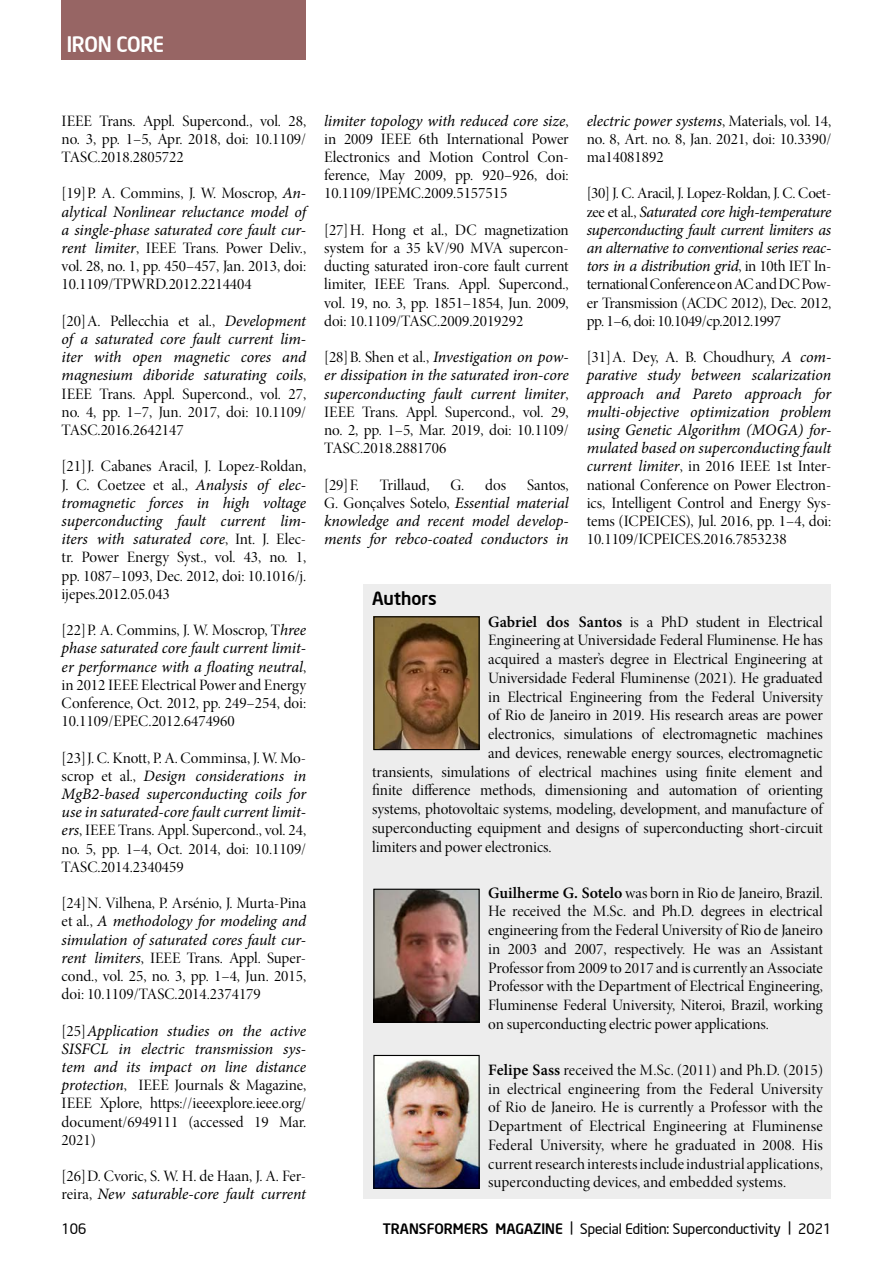
<style>
.page{position:relative;width:893px;height:1263px;background:#fff}
.page>*{position:absolute;margin:0;border:0;box-sizing:border-box;transform-origin:0 0}
.t1{font:500 21px "Neo Sans Intel";letter-spacing:-.02em;color:#fff}
.t2{font:500 18px "Neo Sans Intel";color:#000}
.t3{font:15.9px/18.1px "Minion Pro Disp";color:#000;text-align:justify}
.t4{font:italic 15.9px/18.1px "Minion Pro";letter-spacing:-.01em;color:#000;text-align:justify}
.t5{font:14.25px "Neo Sans Intel";color:#000}
.s1{font-family:"Minion Pro";font-style:italic}
.s2{font-family:"Minion Pro Disp";font-style:normal}
.s3{font-family:"Minion Pro";font-weight:600}
.s4{font-weight:500}
</style>
<div class="page">
<div style="left:364px;top:584px;width:467px;height:615px;background:#ededed"></div>
<img style="left:375px;top:618px;width:103px;height:130px">
<div style="left:373px;top:616px;width:107px;height:134px;border:1px solid #000"></div>
<img style="left:375px;top:891px;width:103px;height:129px">
<div style="left:373px;top:889px;width:107px;height:133px;border:1px solid #000"></div>
<img style="left:375px;top:1057px;width:103px;height:130px">
<div style="left:373px;top:1055px;width:107px;height:134px;border:1px solid #000"></div>
<div style="left:62px;top:0;width:244px;height:60px;background:#976564"></div>
<h1 class="t1" style="left:67px;top:31px;width:99px">IRON CORE</h1>
<p class="t3" style="left:62px;top:112px;width:246px">IEEE Trans. Appl. Supercond., vol. 28, no. 3, pp. 1–5, Apr. 2018, doi: 10.1109/ TASC.2018.2805722</p>
<p class="t3" style="left:62px;top:185px;width:246px">[19]P. A. Commins, J. W. Moscrop, <span class="s1">An-</span></p>
<p class="t4" style="left:62px;top:202px;width:246px">alytical Nonlinear reluctance model of a single-phase saturated core fault cur-</p>
<p class="t3" style="left:62px;top:239px;width:246px"><span class="s1">rent limiter</span>, IEEE Trans. Power Deliv., vol. 28, no. 1, pp. 450–457, Jan. 2013, doi:<br>10.1109/TPWRD.2012.2214404</p>
<p class="t3" style="left:62px;top:312px;width:246px">[20]A. Pellecchia et al., <span class="s1">Development</span></p>
<p class="t4" style="left:62px;top:330px;width:246px">of a saturated core fault current lim&shy;iter with open magnetic cores and magnesium diboride saturating coils<span class="s2">,</span></p>
<p class="t3" style="left:62px;top:385px;width:246px">IEEE Trans. Appl. Supercond., vol. 27, no. 4, pp. 1–7, Jun. 2017, doi: 10.1109/ TASC.2016.2642147</p>
<p class="t3" style="left:62px;top:458px;width:246px">[21]J. Cabanes Aracil, J. Lopez-Roldan,<br>J. C. Coetzee et al., <span class="s1">Analysis of elec-</span></p>
<p class="t4" style="left:62px;top:494px;width:246px">tromagnetic forces in high voltage superconducting fault current lim&shy;iters with saturated core<span class="s2">, Int. J. Elec-</span></p>
<p class="t3" style="left:62px;top:549px;width:246px">tr. Power Energy Syst., vol. 43, no. 1, pp. 1087–1093, Dec. 2012, doi: 10.1016/j. ijepes.2012.05.043</p>
<p class="t3" style="left:62px;top:621px;width:246px">[22]P. A. Commins, J. W. Moscrop, T<span class="s1">hree</span></p>
<p class="t4" style="left:62px;top:639px;width:246px">phase saturated core fault current limit&shy;er performance with a floating neutral<span class="s2">,</span></p>
<p class="t3" style="left:62px;top:676px;width:246px">in 2012 IEEE Electrical Power and Energy Conference, Oct. 2012, pp. 249–254, doi:<br>10.1109/EPEC.2012.6474960</p>
<p class="t3" style="left:62px;top:749px;width:246px">[23]J. C. Knott, P. A. Comminsa, J. W. Mo-</p>
<p class="t4" style="left:62px;top:767px;width:246px"><span class="s2">scrop et al.,</span> Design considerations in MgB2-based superconducting coils for use in saturated-core fault current limit-</p>
<p class="t3" style="left:62px;top:821px;width:246px"><span class="s1">ers</span>, IEEE Trans. Appl. Supercond., vol. 24, no. 5, pp. 1–4, Oct. 2014, doi: 10.1109/ TASC.2014.2340459</p>
<p class="t3" style="left:62px;top:894px;width:246px">[24]N. Vilhena, P. Arsénio, J. Murta-Pina</p>
<p class="t4" style="left:62px;top:912px;width:246px"><span class="s2">et al.,</span> A methodology for modeling and simulation of saturated cores fault cur-</p>
<p class="t3" style="left:62px;top:949px;width:246px"><span class="s1">rent limiters</span>, IEEE Trans. Appl. Super&shy;cond., vol. 25, no. 3, pp. 1–4, Jun. 2015, doi: 10.1109/TASC.2014.2374179</p>
<p class="t4" style="left:62px;top:1021px;width:246px"><span class="s2">[25]</span>Application studies on the active SISFCL in electric transmission sys&shy;tem and its impact on line distance</p>
<p class="t3" style="left:62px;top:1076px;width:246px"><span class="s1">protection</span>, IEEE Journals &amp; Magazine, IEEE Xplore, https://ieeexplore.ieee.org/ document/6949111 (accessed 19 Mar.<br>2021)</p>
<p class="t3" style="left:62px;top:1167px;width:246px">[26]D. Cvoric, S. W. H. de Haan, J. A. Fer-</p>
<p class="t4" style="left:62px;top:1185px;width:246px"><span class="s2">reira,</span> New saturable-core fault current</p>
<p class="t4" style="left:324px;top:112px;width:246px">limiter topology with reduced core size<span class="s2">,</span></p>
<p class="t3" style="left:324px;top:130px;width:246px">in 2009 IEEE 6th International Power Electronics and Motion Control Con&shy;ference, May 2009, pp. 920–926, doi:<br>10.1109/IPEMC.2009.5157515</p>
<p class="t3" style="left:324px;top:221px;width:246px">[27]H. Hong et al., DC magnetization system for a 35 kV/90 MVA supercon&shy;ducting saturated iron-core fault current limiter, IEEE Trans. Appl. Supercond., vol. 19, no. 3, pp. 1851–1854, Jun. 2009, doi: 10.1109/TASC.2009.2019292</p>
<p class="t4" style="left:324px;top:348px;width:246px"><span class="s2">[28]B. Shen et al.,</span> Investigation on pow&shy;er dissipation in the saturated iron-core superconducting fault current limiter<span class="s2">,</span></p>
<p class="t3" style="left:324px;top:403px;width:246px">IEEE Trans. Appl. Supercond., vol. 29, no. 2, pp. 1–5, Mar. 2019, doi: 10.1109/ TASC.2018.2881706</p>
<p class="t3" style="left:324px;top:476px;width:36px">[29]F.</p>
<p class="t3" style="left:380px;top:476px;width:51px">Trillaud,</p>
<p class="t3" style="left:450px;top:476px;width:57px">G. dos</p>
<p class="t3" style="left:324px;top:476px;width:246px;text-align:right">Santos,<br>G. Gonçalves Sotelo, <span class="s1">Essential material</span></p>
<p class="t4" style="left:324px;top:512px;width:246px">knowledge and recent model develop&shy;ments for rebco-coated conductors in</p>
<p class="t4" style="left:587px;top:111px;width:246px">electric power systems<span class="s2">, Materials, vol. 14,</span></p>
<p class="t3" style="left:587px;top:130px;width:246px">no. 8, Art. no. 8, Jan. 2021, doi: 10.3390/ ma14081892</p>
<p class="t3" style="left:587px;top:185px;width:246px">[30] J. C. Aracil, J. Lopez-Roldan, J. C. Coet-</p>
<p class="t4" style="left:587px;top:202px;width:246px"><span class="s2">zee et al.,</span> Saturated core high-temperature superconducting fault current limiters as an alternative to conventional series reac&shy;tors in a distribution grid<span class="s2">, in 10th IET In-</span></p>
<p class="t3" style="left:587px;top:276px;width:246px">ternational Conference on AC and DC Pow&shy;er Transmission (ACDC 2012), Dec. 2012, pp. 1–6, doi: 10.1049/cp.2012.1997</p>
<p class="t3" style="left:587px;top:348px;width:246px">[31]A. Dey, A. B. Choudhury, <span class="s1">A com-</span></p>
<p class="t4" style="left:587px;top:366px;width:246px">parative study between scalarization approach and Pareto approach for multi-objective optimization problem using Genetic Algorithm (MOGA) for&shy;mulated based on superconducting fault</p>
<p class="t3" style="left:587px;top:458px;width:246px"><span class="s1">current limiter</span>, in 2016 IEEE 1st Inter&shy;national Conference on Power Electron&shy;ics, Intelligent Control and Energy Sys&shy;tems (ICPEICES), Jul. 2016, pp. 1–4, doi:<br>10.1109/ICPEICES.2016.7853238</p>
<p class="t2" style="left:372px;top:587px;width:66px">Authors</p>
<p class="t3" style="left:488px;top:613px;width:336px"><span class="s3">Gabriel dos Santos</span> is a PhD student in Electrical</p>
<p class="t3" style="left:488px;top:631px;width:336px">Engineering at Universidade Federal Fluminense. He has</p>
<p class="t3" style="left:488px;top:650px;width:336px">acquired a master’s degree in Electrical Engineering at</p>
<p class="t3" style="left:488px;top:669px;width:336px">Universidade Federal Fluminense (2021). He graduated</p>
<p class="t3" style="left:488px;top:688px;width:336px">in Electrical Engineering from the Federal University</p>
<p class="t3" style="left:488px;top:706px;width:336px">of Rio de Janeiro in 2019. His research areas are power</p>
<p class="t3" style="left:488px;top:725px;width:336px">electronics, simulations of electromagnetic machines</p>
<p class="t3" style="left:488px;top:744px;width:336px">and devices, renewable energy sources, electromagnetic</p>
<p class="t3" style="left:372px;top:763px;width:452px">transients, simulations of electrical machines using finite element and</p>
<p class="t3" style="left:372px;top:781px;width:452px">finite difference methods, dimensioning and automation of orienting</p>
<p class="t3" style="left:372px;top:800px;width:452px">systems, photovoltaic systems, modeling, development, and manufacture of</p>
<p class="t3" style="left:372px;top:819px;width:452px">superconducting equipment and designs of superconducting short-circuit</p>
<p class="t3" style="left:372px;top:838px;width:181px">limiters and power electronics.</p>
<p class="t3" style="left:488px;top:883px;width:336px;line-height:18.8px"><span class="s3">Guilherme G. Sotelo</span> was born in Rio de Janeiro, Brazil.<br>He received the M.Sc. and Ph.D. degrees in electrical engineering from the Federal University of Rio de Janeiro in 2003 and 2007, respectively. He was an Assistant Professor from 2009 to 2017 and is currently an Associate Professor with the Department of Electrical Engineering, Fluminense Federal University, Niteroi, Brazil, working on superconducting electric power applications.</p>
<p class="t3" style="left:488px;top:1061px;width:336px;line-height:18.8px"><span class="s3">Felipe Sass</span> received the M.Sc. (2011) and Ph.D. (2015) in electrical engineering from the Federal University of Rio de Janeiro. He is currently a Professor with the Department of Electrical Engineering at Fluminense Federal University, where he graduated in 2008. His current research interests include industrial applications, superconducting devices, and embedded systems.</p>
<p class="t5" style="left:61px;top:1220px;width:26px">106</p>
<p class="t5" style="left:383px;top:1220px;width:450px"><span class="s4">TRANSFORMERS MAGAZINE</span> | Special Edition: Superconductivity | 2021</p>
</div>
